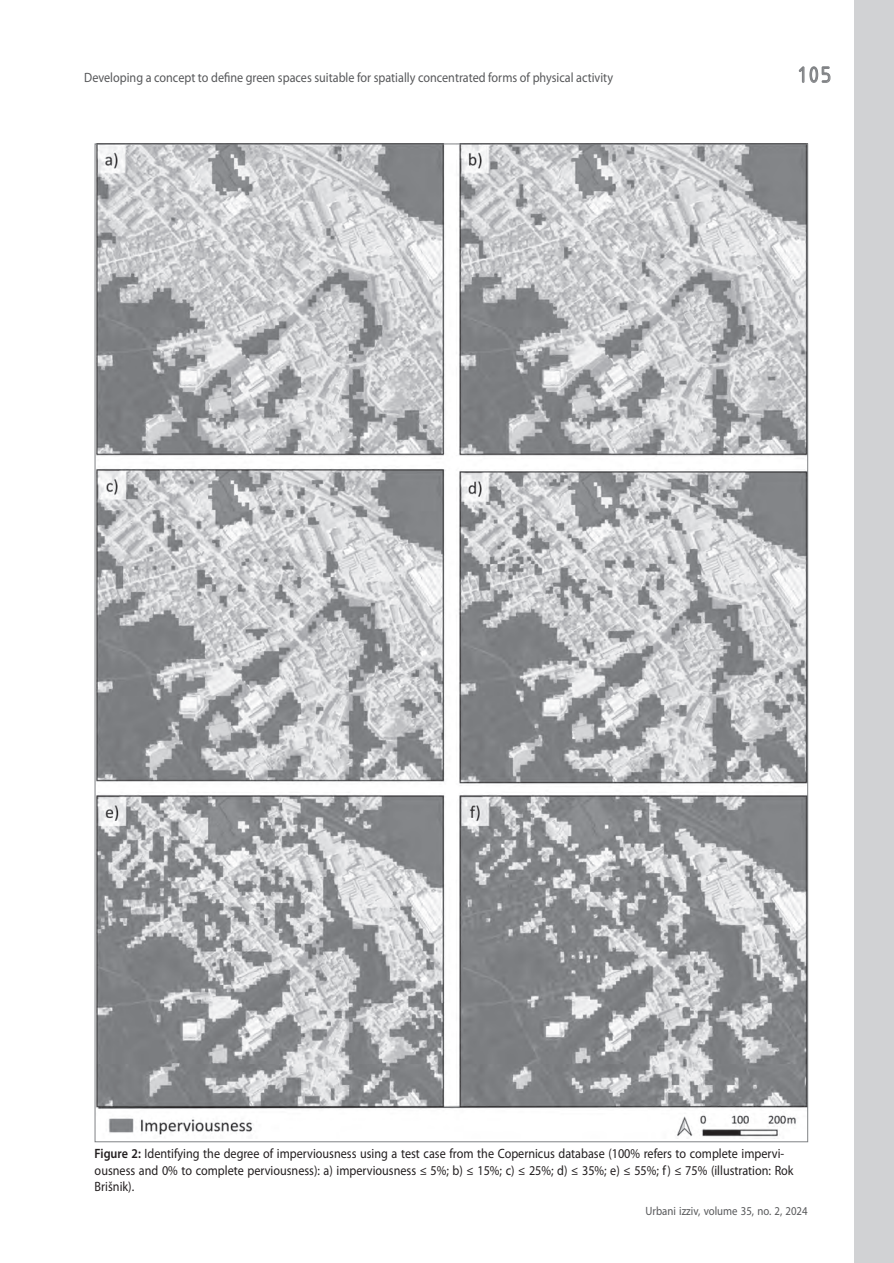
<style>
.page{position:relative;width:894px;height:1263px;background:#fff}
.page>*{position:absolute;margin:0;border:0;box-sizing:border-box;transform-origin:0 0}
.t1{font:24px "ISOCTEUR";color:#808285}
.t2{font:13.5px/16.5px "Myriad Pro";color:#231f20;scale:.9 1}
.t3{font:13.5px "Myriad Pro";color:#57585a;scale:.9 1}
.t4{font:12px "Myriad Pro";color:#57585a;scale:.9 1}
.s1{font-weight:600}
</style>
<div class="page">
<svg style="left:798px;top:66px;width:32px;height:17px"></svg>
<div style="left:854px;top:0;width:39px;height:1263px;background:#d1d2d4"></div>
<img style="left:97px;top:146px;width:709px;height:991px">
<p class="t3" style="left:84px;top:70px;width:589px">Developing a concept to define green spaces suitable for spatially concentrated forms of physical activity</p>
<h1 class="t1" style="left:793px;top:59px;width:43px">105</h1>
<p class="t2" style="left:95px;top:1146px;width:778px"><span class="s1">Figure 2:</span> Identifying the degree of imperviousness using a test case from the Copernicus database (100% refers to complete impervi&shy;ousness and 0% to complete perviousness): a) imperviousness ≤ 5%; b) ≤ 15%; c) ≤ 25%; d) ≤ 35%; e) ≤ 55%; f) ≤ 75% (illustration: Rok<br>Brišnik).</p>
<p class="t4" style="left:645px;top:1204px;width:182px">Urbani izziv, volume 35, no. 2, 2024</p>
</div>
